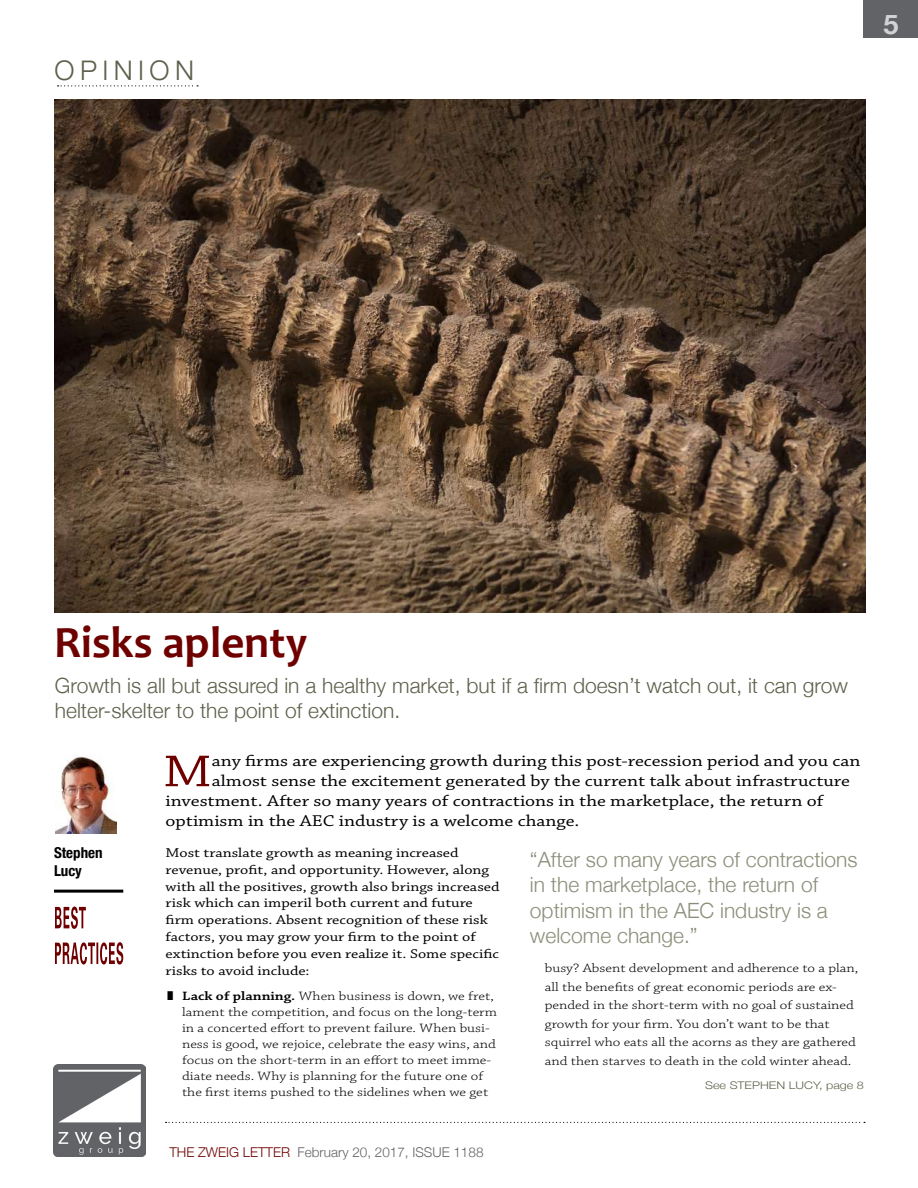
<style>
.page{position:relative;width:918px;height:1188px;background:#fff}
.page>*{position:absolute;margin:0;border:0;box-sizing:border-box;transform-origin:0 0}
.t1{font:46.95px "Chaparral Pro";color:#6f0000;scale:1.2 1}
.t2{font:700 45px "Candara";color:#6f0000}
.t3{font:300 27px "Helvetica Neue";letter-spacing:.2em;color:#5f604b}
.t4{font:700 27px "Helvetica Neue";color:#d1d3d4}
.t5{font:300 21px/25.2px "Helvetica Neue";color:#5f604b}
.t6{font:300 21px/25.2px "Helvetica Neue";color:#8c8d79}
.t7{font:16.5px "Chaparral Pro";color:#000;scale:1.2 1}
.t8{font:700 condensed 15px/18px "Helvetica Neue";color:#000}
.t9{font:13.5px/16.8px "Chaparral Pro";color:#000;scale:1.2 1}
.t10{font:300 13.5px "Helvetica Neue";color:#626366}
.t11{font:300 12.75px/15.9px "Chaparral Pro";color:#000;scale:1.2 1}
.t12{font:300 10.5px "Helvetica Neue";color:#5f604b;scale:1.2 1}
.s1{font-weight:600}
.s2{color:#6f0000}
</style>
<div class="page">
<img style="left:53px;top:1064px;width:93px;height:92px">
<div style="left:864px;top:0;width:54px;height:38px;background:#626366"></div>
<svg style="left:166px;top:1122px;width:699px;height:1px"></svg>
<svg style="left:58px;top:85px;width:140px;height:1px"></svg>
<img style="left:56px;top:756px;width:61px;height:78px">
<hr style="left:54px;top:890px;width:69px;height:3px;background:#000">
<svg style="left:55px;top:942px;width:68px;height:23px"></svg>
<svg style="left:55px;top:907px;width:31px;height:22px"></svg>
<img style="left:55px;top:99px;width:811px;height:513px">
<h3 class="t3" style="left:55px;top:49px;width:141px">OPINION</h3>
<h3 class="t4" style="left:883px;top:3px;width:17px">5</h3>
<h2 class="t2" style="left:54px;top:614px;width:255px">Risks aplenty</h2>
<h3 class="t5" style="left:55px;top:671px;width:795px">Growth is all but assured in a healthy market, but if a firm doesn’t watch out, it can grow helter-skelter to the point of extinction.</h3>
<p class="t8" style="left:54px;top:843px;width:50px">Stephen<br>Lucy</p>
<h1 class="t1" style="left:163px;top:745px;width:42px">M</h1>
<p class="t7" style="left:212px;top:752px;width:542px">any firms are experiencing growth during this post-recession period and you can</p>
<p class="t7" style="left:212px;top:772px;width:533px">almost sense the excitement generated by the current talk about infrastructure</p>
<p class="t7" style="left:166px;top:792px;width:550px">investment. After so many years of contractions in the marketplace, the return of</p>
<p class="t7" style="left:166px;top:812px;width:346px">optimism in the AEC industry is a welcome change.</p>
<p class="t9" style="left:166px;top:845px;width:280px">Most translate growth as meaning increased revenue, profit, and opportunity. However, along with all the positives, growth also brings increased risk which can imperil both current and future firm operations. Absent recognition of these risk factors, you may grow your firm to the point of extinction before you even realize it. Some specific risks to avoid include:</p>
<p class="t11" style="left:182px;top:988px;width:264px;text-indent:-15px">❚ <span class="s1">Lack of planning.</span> When business is down, we fret, lament the competition, and focus on the long-term in a concerted effort to prevent failure. When busi&shy;ness is good, we rejoice, celebrate the easy wins, and focus on the short-term in an effort to meet imme&shy;diate needs. Why is planning for the future one of the first items pushed to the sidelines when we get</p>
<p class="t10" style="left:169px;top:1142px;width:316px"><span class="s2">THE ZWEIG LETTER</span> February 20, 2017, ISSUE 1188</p>
<h3 class="t6" style="left:530px;top:846px;width:329px">“After so many years of contractions in the marketplace, the return of optimism in the AEC industry is a welcome change.”</h3>
<p class="t11" style="left:545px;top:960px;width:263px;line-height:18.5px">busy? Absent development and adherence to a plan, all the benefits of great economic periods are ex&shy;pended in the short-term with no goal of sustained growth for your firm. You don’t want to be that squirrel who eats all the acorns as they are gathered and then starves to death in the cold winter ahead.</p>
<p class="t12" style="left:705px;top:1077px;width:134px">See STEPHEN LUCY, page 8</p>
</div>
